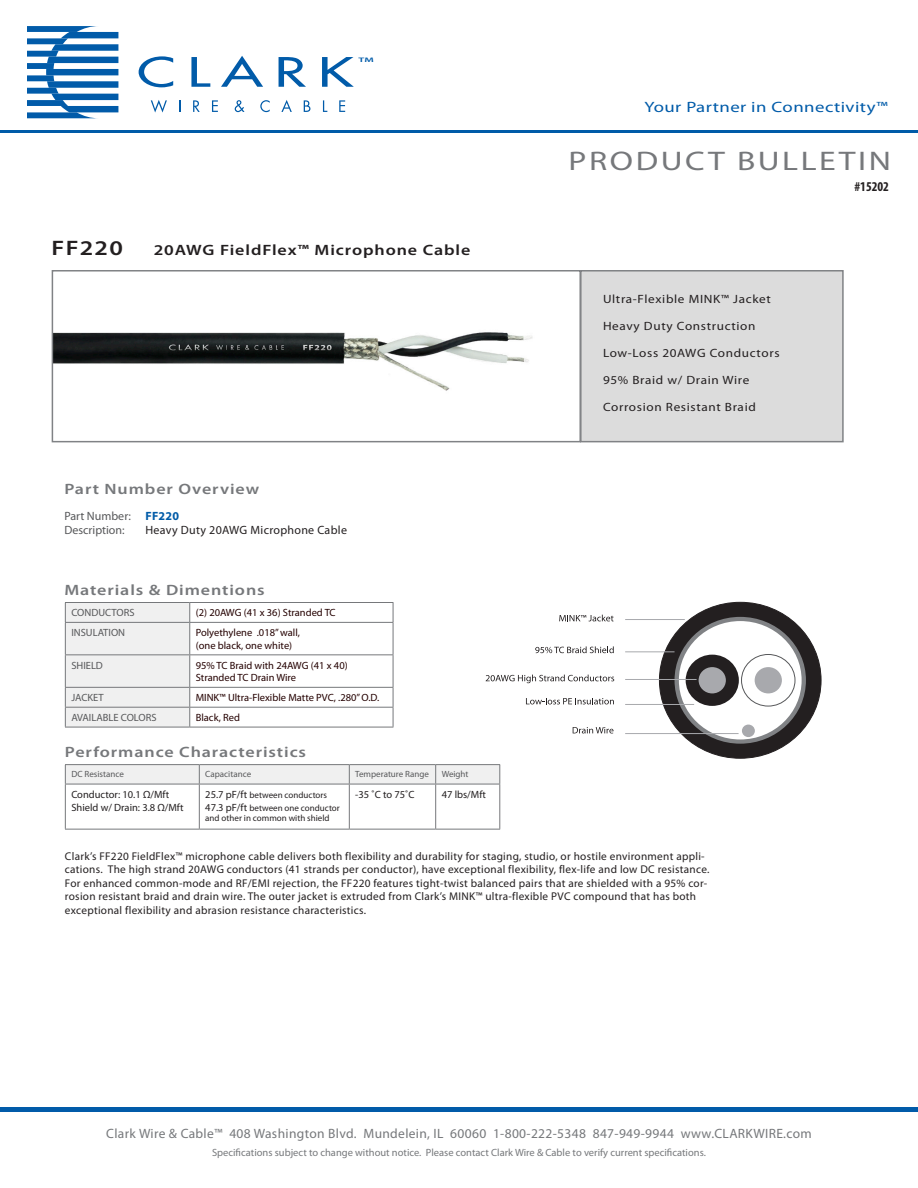
<style>
.page{position:relative;width:918px;height:1188px;background:#fff}
.page>*{position:absolute;margin:0;border:0;box-sizing:border-box;transform-origin:0 0}
.t1{font:27px "Myriad Pro";letter-spacing:.075em;color:#76787b;scale:1.25 1}
.t2{font:600 21px "Myriad Pro";letter-spacing:.05em;color:#231f20;scale:1.2 1}
.t3{font:600 15px "Myriad Pro";letter-spacing:.05em;color:#76787b;scale:1.2 1}
.t4{font:600 15px "Myriad Pro";letter-spacing:.05em;color:#231f20;scale:1.2 1}
.t5{font:15px "Myriad Pro";letter-spacing:.025em;color:#015ba9;scale:1.25 1}
.t6{font:13.5px "Myriad Pro";letter-spacing:.025em;color:#76787b}
.t7{font:700 condensed 13.5px "Myriad Pro";color:#231f20}
.t8{font:12px "Myriad Pro";letter-spacing:.05em;color:#231f20;scale:1.1 1}
.t9{font:12px "Myriad Pro";letter-spacing:.025em;color:#231f20}
.t10{font:12px "Myriad Pro";color:#57585a}
.t11{font:11.25px/13.5px "Myriad Pro";letter-spacing:.025em;color:#231f20}
.t12{font:10.5px/12.6px "Myriad Pro";color:#240000}
.t13{font:10.5px "Myriad Pro";color:#76787b}
.t14{font:10.5px "Myriad Pro";color:#231f20}
.t15{font:10.5px "Myriad Pro";color:#57585a}
.t16{font:9px/10.8px "Myriad Pro";color:#231f20}
.t17{font:9px "Myriad Pro";color:#57585a}
.t18{font:600 6.6px "Myriad Pro";color:#015ba9;scale:1.73 1}
.s1{font-weight:700;color:#005ba8}
.s2{font-size:10.5px}
</style>
<div class="page">
<hr style="left:0;top:130px;width:918px;height:3px;background:#005ba8">
<svg style="left:139px;top:56px;width:34px;height:31px"></svg>
<svg style="left:191px;top:57px;width:19px;height:30px"></svg>
<svg style="left:221px;top:56px;width:42px;height:31px"></svg>
<svg style="left:279px;top:57px;width:27px;height:30px"></svg>
<svg style="left:322px;top:57px;width:32px;height:30px"></svg>
<svg style="left:151px;top:100px;width:16px;height:13px"></svg>
<svg style="left:179px;top:100px;width:1px;height:12px"></svg>
<svg style="left:193px;top:100px;width:7px;height:12px"></svg>
<svg style="left:212px;top:100px;width:6px;height:12px"></svg>
<svg style="left:235px;top:100px;width:10px;height:12px"></svg>
<svg style="left:260px;top:100px;width:10px;height:12px"></svg>
<svg style="left:281px;top:100px;width:11px;height:12px"></svg>
<svg style="left:304px;top:100px;width:6px;height:12px"></svg>
<svg style="left:323px;top:100px;width:4px;height:12px"></svg>
<svg style="left:339px;top:100px;width:6px;height:12px"></svg>
<svg style="left:27px;top:26px;width:91px;height:92px"></svg>
<div style="left:0;top:1107px;width:918px;height:5px;background:#015ba9"></div>
<hr style="left:65px;top:602px;width:125px;height:1px;background:#76787b">
<hr style="left:65px;top:727px;width:125px;height:1px;background:#76787b">
<hr style="left:190px;top:602px;width:203px;height:1px;background:#76787b">
<svg style="left:393px;top:603px;width:1px;height:19px"></svg>
<hr style="left:190px;top:622px;width:203px;height:1px;background:#76787b">
<hr style="left:393px;top:623px;width:1px;height:31px;background:#76787b">
<hr style="left:190px;top:654px;width:203px;height:1px;background:#76787b">
<hr style="left:393px;top:655px;width:1px;height:32px;background:#76787b">
<hr style="left:190px;top:687px;width:203px;height:1px;background:#76787b">
<hr style="left:190px;top:707px;width:203px;height:1px;background:#76787b">
<svg style="left:65px;top:603px;width:125px;height:124px"></svg>
<svg style="left:393px;top:688px;width:1px;height:39px"></svg>
<hr style="left:190px;top:727px;width:203px;height:1px;background:#76787b">
<div style="left:580px;top:270px;width:264px;height:172px;background:#dcdcdc;border:2px solid #808285"></div>
<img style="left:55px;top:332px;width:478px;height:59px">
<div style="left:52px;top:270px;width:529px;height:172px;border:2px solid #808285"></div>
<hr style="left:65px;top:784px;width:1px;height:45px;background:#76787b">
<hr style="left:199px;top:784px;width:1px;height:45px;background:#76787b">
<hr style="left:349px;top:784px;width:1px;height:45px;background:#76787b">
<hr style="left:435px;top:784px;width:1px;height:45px;background:#76787b">
<hr style="left:499px;top:784px;width:1px;height:45px;background:#76787b">
<hr style="left:65px;top:829px;width:134px;height:1px;background:#76787b">
<hr style="left:199px;top:829px;width:150px;height:1px;background:#76787b">
<hr style="left:349px;top:829px;width:87px;height:1px;background:#76787b">
<hr style="left:436px;top:829px;width:64px;height:1px;background:#76787b">
<hr style="left:65px;top:764px;width:134px;height:1px;background:#76787b">
<hr style="left:65px;top:784px;width:134px;height:1px;background:#76787b">
<hr style="left:199px;top:764px;width:150px;height:1px;background:#76787b">
<hr style="left:199px;top:784px;width:150px;height:1px;background:#76787b">
<hr style="left:349px;top:764px;width:87px;height:1px;background:#76787b">
<hr style="left:436px;top:764px;width:64px;height:1px;background:#76787b">
<svg style="left:65px;top:765px;width:435px;height:19px"></svg>
<hr style="left:349px;top:784px;width:87px;height:1px;background:#76787b">
<hr style="left:436px;top:784px;width:64px;height:1px;background:#76787b">
<div style="left:659px;top:602px;width:162px;height:156px;background:#231f20;border-radius:50%"></div>
<svg style="left:675px;top:617px;width:131px;height:127px;background:#818385"></svg>
<div style="left:679px;top:621px;width:123px;height:118px;background:#fff;border-radius:50%"></div>
<hr style="left:625px;top:619px;width:60px;height:1px;background:#a8a9ad">
<hr style="left:625px;top:651px;width:50px;height:1px;background:#a8a9ad">
<hr style="left:625px;top:704px;width:69px;height:1px;background:#a8a9ad">
<hr style="left:625px;top:733px;width:114px;height:1px;background:#a8a9ad">
<div style="left:741px;top:654px;width:54px;height:52px;border:1px solid #57585a;border-radius:50%"></div>
<div style="left:686px;top:655px;width:53px;height:51px;background:#231f20;border-radius:50%"></div>
<div style="left:699px;top:667px;width:27px;height:26px;background:#a8a9ad;border-radius:50%"></div>
<div style="left:755px;top:667px;width:27px;height:26px;background:#a8a9ad;border-radius:50%"></div>
<div style="left:742px;top:725px;width:13px;height:12px;background:#a8a9ad;border-radius:50%"></div>
<svg style="left:559px;top:615px;width:55px;height:6px"></svg>
<svg style="left:535px;top:646px;width:79px;height:7px"></svg>
<svg style="left:486px;top:675px;width:128px;height:8px"></svg>
<svg style="left:526px;top:698px;width:88px;height:6px"></svg>
<svg style="left:573px;top:727px;width:41px;height:6px"></svg>
<hr style="left:625px;top:679px;width:72px;height:1px;background:#a8a9ad">
<p class="t18" style="left:359px;top:55px;width:10px">TM</p>
<p class="t2" style="left:52px;top:235px;width:61px">FF220</p>
<p class="t4" style="left:154px;top:240px;width:265px">20AWG FieldFlex™ Microphone Cable</p>
<p class="t3" style="left:64px;top:480px;width:164px">Part Number Overview</p>
<p class="t10" style="left:64px;top:508px;width:116px">Part Number: <span class="s1">FF220</span></p>
<p class="t10" style="left:64px;top:523px;width:62px">Description:</p>
<p class="t9" style="left:145px;top:523px;width:203px">Heavy Duty 20AWG Microphone Cable</p>
<p class="t3" style="left:64px;top:581px;width:168px">Materials &amp; Dimentions</p>
<p class="t15" style="left:71px;top:606px;width:65px">CONDUCTORS</p>
<p class="t12" style="left:196px;top:606px;width:141px">(2) 20AWG (41 x 36) Stranded TC</p>
<p class="t15" style="left:71px;top:626px;width:55px">INSULATION</p>
<p class="t12" style="left:196px;top:626px;width:106px">Polyethylene .018” wall,</p>
<p class="t12" style="left:196px;top:639px;width:98px">(one black, one white)</p>
<p class="t15" style="left:71px;top:659px;width:33px">SHIELD</p>
<p class="t12" style="left:196px;top:659px;width:153px">95% TC Braid with 24AWG (41 x 40)<br>Stranded TC Drain Wire</p>
<p class="t15" style="left:71px;top:691px;width:34px">JACKET</p>
<p class="t12" style="left:196px;top:691px;width:185px">MINK™ Ultra-Flexible Matte PVC, .280” O.D.</p>
<p class="t15" style="left:71px;top:711px;width:87px">AVAILABLE COLORS</p>
<p class="t12" style="left:196px;top:711px;width:46px">Black, Red</p>
<p class="t3" style="left:65px;top:743px;width:203px">Performance Characteristics</p>
<p class="t17" style="left:71px;top:769px;width:54px">DC Resistance</p>
<p class="t17" style="left:205px;top:769px;width:47px">Capacitance</p>
<p class="t17" style="left:355px;top:769px;width:75px">Temperature Range</p>
<p class="t17" style="left:442px;top:769px;width:28px">Weight</p>
<p class="t14" style="left:71px;top:788px;width:99px">Conductor: 10.1 Ω/Mft</p>
<p class="t14" style="left:71px;top:801px;width:114px">Shield w/ Drain: 3.8 Ω/Mft</p>
<p class="t14" style="left:355px;top:788px;width:61px">-35 ˚C to 75˚C</p>
<p class="t14" style="left:442px;top:788px;width:46px">47 lbs/Mft</p>
<p class="t16" style="left:205px;top:789px;width:123px"><span class="s2">25.7 pF/ft</span> between conductors</p>
<p class="t16" style="left:205px;top:802px;width:136px"><span class="s2">47.3 pF/ft</span> between one conductor and other in common with shield</p>
<p class="t5" style="left:645px;top:98px;width:196px">Your Partner in Connectivity™</p>
<p class="t1" style="left:569px;top:144px;width:259px">PRODUCT BULLETIN</p>
<p class="t8" style="left:603px;top:292px;width:154px">Ultra-Flexible MINK™ Jacket</p>
<p class="t8" style="left:603px;top:319px;width:140px">Heavy Duty Construction</p>
<p class="t8" style="left:603px;top:346px;width:162px">Low-Loss 20AWG Conductors</p>
<p class="t8" style="left:603px;top:373px;width:135px">95% Braid w/ Drain Wire</p>
<p class="t8" style="left:603px;top:400px;width:140px">Corrosion Resistant Braid</p>
<p class="t7" style="left:855px;top:178px;width:36px">#15202</p>
<p class="t11" style="left:65px;top:849px;width:646px">Clark’s FF220 FieldFlex™ microphone cable delivers both flexibility and durability for staging, studio, or hostile environment appli&shy;cations. The high strand 20AWG conductors (41 strands per conductor), have exceptional flexibility, flex-life and low DC resistance.<br>For enhanced common-mode and RF/EMI rejection, the FF220 features tight-twist balanced pairs that are shielded with a 95% cor&shy;rosion resistant braid and drain wire. The outer jacket is extruded from Clark’s MINK™ ultra-flexible PVC compound that has both exceptional flexibility and abrasion resistance characteristics.</p>
<p class="t6" style="left:106px;top:1125px;width:707px">Clark Wire &amp; Cable™ 408 Washington Blvd. Mundelein, IL 60060 1-800-222-5348 847-949-9944 www.CLARKWIRE.com</p>
<p class="t13" style="left:212px;top:1146px;width:495px">Specifications subject to change without notice. Please contact Clark Wire &amp; Cable to verify current specifications.</p>
</div>
